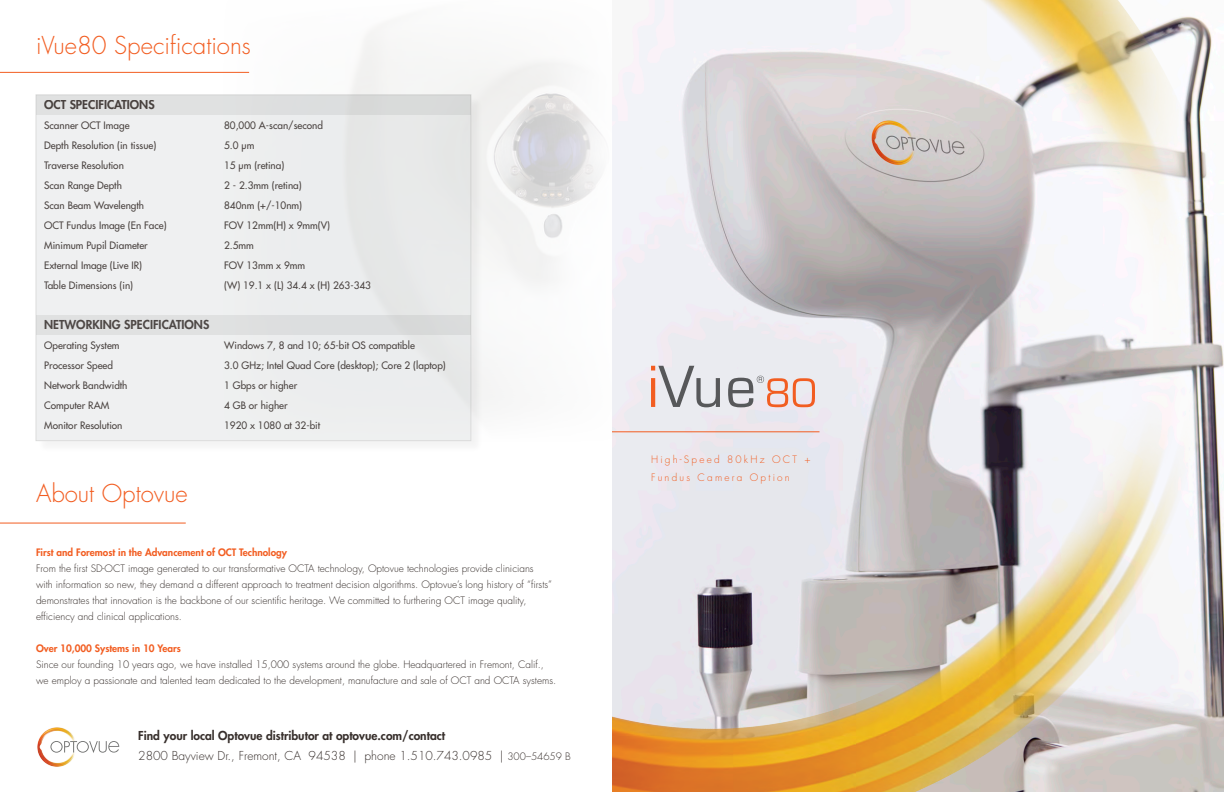
<style>
.page{position:relative;width:1224px;height:792px;background:#fff}
.page>*{position:absolute;margin:0;border:0;box-sizing:border-box;transform-origin:0 0}
.t1{font:300 24px "Futura CE";color:#f25d21}
.t2{font:800 12px "Futura CE";color:#372f2c}
.t3{font:300 12px "Futura CE";color:#372f2c}
.t4{font:300 10px/16px "Futura CE";color:#372f2c}
.t5{font:500 10px "Futura CE";color:#372f2c}
.t6{font:800 10px "Futura CE";color:#f25d21}
.t7{font:300 10px/18px "Futura LT";letter-spacing:.22em;color:#f25d21}
.s1{font-size:10px}
</style>
<div class="page">
<img style="left:222px;top:27px;width:380px;height:375px">
<div style="left:37px;top:96px;width:447px;height:358px;background:#231f20;opacity:.2"></div>
<div style="left:36px;top:94px;width:435px;height:347px;background:#eeefef"></div>
<div style="left:36px;top:95px;width:435px;height:20px;background:#dedfdf"></div>
<hr style="left:0;top:72px;width:249px;height:1px;background:#f25d21">
<hr style="left:0;top:523px;width:186px;height:1px;background:#f25d21">
<img style="left:37px;top:727px;width:38px;height:40px">
<svg style="left:50px;top:741px;width:69px;height:12px"></svg>
<div style="left:36px;top:315px;width:435px;height:20px;background:#dedfdf"></div>
<img style="left:612px;top:0;width:612px;height:792px">
<svg style="left:651px;top:366px;width:69px;height:41px;background:#c7c0c1"></svg>
<svg style="left:728px;top:376px;width:87px;height:31px;background:#d7bbb4"></svg>
<hr style="left:612px;top:431px;width:208px;height:1px;background:#f25d21">
<p class="t1" style="left:36px;top:30px;width:216px">iVue80 Specifications</p>
<p class="t2" style="left:44px;top:96px;width:112px">OCT SPECIFICATIONS</p>
<p class="t5" style="left:44px;top:119px;width:87px">Scanner OCT Image</p>
<p class="t5" style="left:224px;top:119px;width:100px">80,000 A-scan/second</p>
<p class="t5" style="left:44px;top:139px;width:114px">Depth Resolution (in tissue)</p>
<p class="t5" style="left:224px;top:139px;width:32px">5.0 μm</p>
<p class="t5" style="left:44px;top:159px;width:81px">Traverse Resolution</p>
<p class="t5" style="left:224px;top:159px;width:62px">15 μm (retina)</p>
<p class="t5" style="left:44px;top:179px;width:79px">Scan Range Depth</p>
<p class="t5" style="left:224px;top:179px;width:79px">2 - 2.3mm (retina)</p>
<p class="t5" style="left:44px;top:199px;width:101px">Scan Beam Wavelength</p>
<p class="t5" style="left:224px;top:199px;width:80px">840nm (+/-10nm)</p>
<p class="t5" style="left:44px;top:219px;width:124px">OCT Fundus Image (En Face)</p>
<p class="t5" style="left:224px;top:219px;width:107px">FOV 12mm(H) x 9mm(V)</p>
<p class="t5" style="left:44px;top:239px;width:105px">Minimum Pupil Diameter</p>
<p class="t5" style="left:224px;top:239px;width:31px">2.5mm</p>
<p class="t5" style="left:44px;top:259px;width:99px">External Image (Live IR)</p>
<p class="t5" style="left:224px;top:259px;width:82px">FOV 13mm x 9mm</p>
<p class="t5" style="left:44px;top:279px;width:90px">Table Dimensions (in)</p>
<p class="t5" style="left:224px;top:279px;width:148px">(W) 19.1 x (L) 34.4 x (H) 263-343</p>
<p class="t2" style="left:44px;top:316px;width:167px">NETWORKING SPECIFICATIONS</p>
<p class="t5" style="left:44px;top:339px;width:77px">Operating System</p>
<p class="t5" style="left:224px;top:339px;width:192px">Windows 7, 8 and 10; 65-bit OS compatible</p>
<p class="t5" style="left:44px;top:359px;width:70px">Processor Speed</p>
<p class="t5" style="left:224px;top:359px;width:223px">3.0 GHz; Intel Quad Core (desktop); Core 2 (laptop)</p>
<p class="t5" style="left:44px;top:379px;width:85px">Network Bandwidth</p>
<p class="t5" style="left:224px;top:379px;width:75px">1 Gbps or higher</p>
<p class="t5" style="left:44px;top:399px;width:67px">Computer RAM</p>
<p class="t5" style="left:224px;top:399px;width:65px">4 GB or higher</p>
<p class="t5" style="left:44px;top:419px;width:80px">Monitor Resolution</p>
<p class="t5" style="left:224px;top:419px;width:98px">1920 x 1080 at 32-bit</p>
<p class="t1" style="left:36px;top:478px;width:153px">About Optovue</p>
<p class="t6" style="left:36px;top:545px;width:252px">First and Foremost in the Advancement of OCT Technology</p>
<p class="t4" style="left:36px;top:561px;width:518px">From the first SD-OCT image generated to our transformative OCTA technology, Optovue technologies provide clinicians with information so new, they demand a different approach to treatment decision algorithms. Optovue’s long history of “firsts” demonstrates that innovation is the backbone of our scientific heritage. We committed to furthering OCT image quality, efficiency and clinical applications.</p>
<p class="t6" style="left:36px;top:641px;width:146px">Over 10,000 Systems in 10 Years</p>
<p class="t4" style="left:36px;top:657px;width:522px">Since our founding 10 years ago, we have installed 15,000 systems around the globe. Headquartered in Fremont, Calif., we employ a passionate and talented team dedicated to the development, manufacture and sale of OCT and OCTA systems.</p>
<p class="t2" style="left:138px;top:727px;width:308px">Find your local Optovue distributor at optovue.com/contact</p>
<p class="t3" style="left:138px;top:748px;width:434px">2800 Bayview Dr., Fremont, CA 94538 | phone 1.510.743.0985 | <span class="s1">300–54659 B</span></p>
<p class="t7" style="left:651px;top:450px;width:161px">High-Speed 80kHz OCT +<br>Fundus Camera Option</p>
</div>
